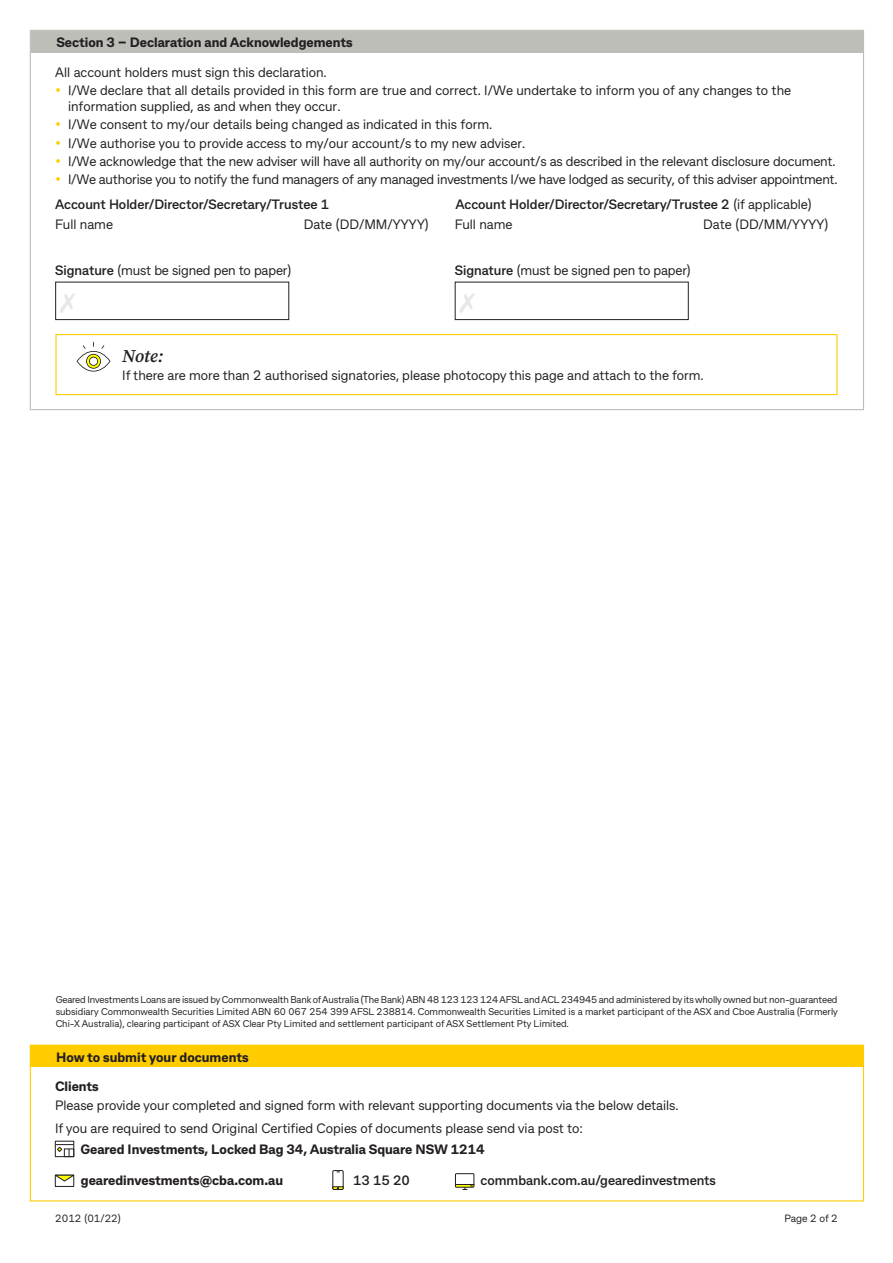
<style>
.page{position:relative;width:893px;height:1263px;background:#fff}
.page>*{position:absolute;margin:0;border:0;box-sizing:border-box;transform-origin:0 0}
.t1{font:italic 600 18px "Source Serif Pro";color:#231f20}
.t2{font:13.5px/23.4px "CBA Beacon Sans";color:#231f20}
.t3{font:800 13.5px "CBA Beacon Sans";color:#231f20}
.t4{font:700 13.5px "CBA Beacon Sans";color:#231f20}
.t5{font:10.5px "CBA Beacon Sans";color:#231f20}
.t6{font:9.75px/12px "CBA Beacon Sans";color:#231f20;text-align:justify}
.s1{font-size:15px;color:#fc0}
.s2{font-weight:700}
.s3{font-weight:400}
</style>
<div class="page">
<div style="left:30px;top:1045px;width:834px;height:156px;border:1px solid #fc0"></div>
<div style="left:31px;top:1046px;width:832px;height:21px;background:#fc0"></div>
<div style="left:55px;top:1175px;width:19px;height:12px;border:1px solid #231f20"></div>
<svg style="left:54px;top:1174px;width:20px;height:7px"></svg>
<div style="left:333px;top:1170px;width:10px;height:20px;border:1px solid #231f20"></div>
<svg style="left:332px;top:1186px;width:12px;height:4px"></svg>
<svg style="left:455px;top:1173px;width:19px;height:17px"></svg>
<div style="left:55px;top:1141px;width:19px;height:16px;border:1px solid #231f20"></div>
<div style="left:64px;top:1149px;width:10px;height:8px;border:1px solid #231f20"></div>
<svg style="left:55px;top:1144px;width:19px;height:12px"></svg>
<div style="left:31px;top:31px;width:832px;height:21px;background:#bebeb9"></div>
<div style="left:55px;top:334px;width:782px;height:61px;border:1px solid #fc0"></div>
<svg style="left:77px;top:342px;width:34px;height:30px"></svg>
<div style="left:55px;top:282px;width:234px;height:38px;border:1px solid #231f20"></div>
<div style="left:455px;top:282px;width:234px;height:38px;border:1px solid #231f20"></div>
<p class="t3" style="left:56px;top:34px;width:298px">Section 3 – Declaration and Acknowledgements</p>
<p class="t2" style="left:55px;top:60px;width:273px">All account holders must sign this declaration.</p>
<p class="t2" style="left:68px;top:82px;width:725px;line-height:16.2px;text-indent:-13px"><span class="s1">•</span> I/We declare that all details provided in this form are true and correct. I/We undertake to inform you of any changes to the information supplied, as and when they occur.</p>
<p class="t2" style="left:55px;top:112px;width:439px"><span class="s1">•</span> I/We consent to my/our details being changed as indicated in this form.</p>
<p class="t2" style="left:55px;top:131px;width:471px"><span class="s1">•</span> I/We authorise you to provide access to my/our account/s to my new adviser.</p>
<p class="t2" style="left:55px;top:149px;width:782px"><span class="s1">•</span> I/We acknowledge that the new adviser will have all authority on my/our account/s as described in the relevant disclosure document.</p>
<p class="t2" style="left:55px;top:167px;width:784px;line-height:24.5px"><span class="s1">•</span> I/We authorise you to notify the fund managers of any managed investments I/we have lodged as security, of this adviser appointment.<br><span class="s2">Account Holder/Director/Secretary/Trustee 1</span></p>
<p class="t4" style="left:455px;top:195px;width:358px">Account Holder/Director/Secretary/Trustee 2 <span class="s3">(if applicable)</span></p>
<p class="t2" style="left:55px;top:212px;width:59px">Full name</p>
<p class="t2" style="left:304px;top:212px;width:127px">Date (DD/MM/YYYY)</p>
<p class="t2" style="left:55px;top:258px;width:238px"><span class="s2">Signature</span> (must be signed pen to paper)</p>
<p class="t2" style="left:455px;top:212px;width:59px">Full name</p>
<p class="t2" style="left:703px;top:212px;width:127px">Date (DD/MM/YYYY)</p>
<p class="t2" style="left:455px;top:258px;width:238px"><span class="s2">Signature</span> (must be signed pen to paper)</p>
<h1 class="t1" style="left:122px;top:344px;width:43px">Note:</h1>
<p class="t2" style="left:122px;top:363px;width:583px">If there are more than 2 authorised signatories, please photocopy this page and attach to the form.</p>
<p class="t6" style="left:56px;top:993px;width:784px">Geared Investments Loans are issued by Commonwealth Bank of Australia (The Bank) ABN 48 123 123 124 AFSL and ACL 234945 and administered by its wholly owned but non-guaranteed subsidiary Commonwealth Securities Limited ABN 60 067 254 399 AFSL 238814. Commonwealth Securities Limited is a market participant of the ASX and Cboe Australia (Formerly Chi-X Australia), clearing participant of ASX Clear Pty Limited and settlement participant of ASX Settlement Pty Limited.</p>
<p class="t3" style="left:56px;top:1048px;width:194px">How to submit your documents</p>
<p class="t3" style="left:55px;top:1078px;width:45px">Clients</p>
<p class="t2" style="left:55px;top:1093px;width:625px">Please provide your completed and signed form with relevant supporting documents via the below details.<br>If you are required to send Original Certified Copies of documents please send via post to:</p>
<p class="t3" style="left:80px;top:1140px;width:406px">Geared Investments, Locked Bag 34, Australia Square NSW 1214</p>
<p class="t3" style="left:81px;top:1171px;width:204px">gearedinvestments@cba.com.au</p>
<p class="t4" style="left:353px;top:1171px;width:58px">13 15 20</p>
<p class="t4" style="left:481px;top:1171px;width:237px">commbank.com.au/gearedinvestments</p>
<p class="t5" style="left:55px;top:1211px;width:67px">2012 (01/22)</p>
<p class="t5" style="left:784px;top:1211px;width:55px">Page 2 of 2</p>
</div>
